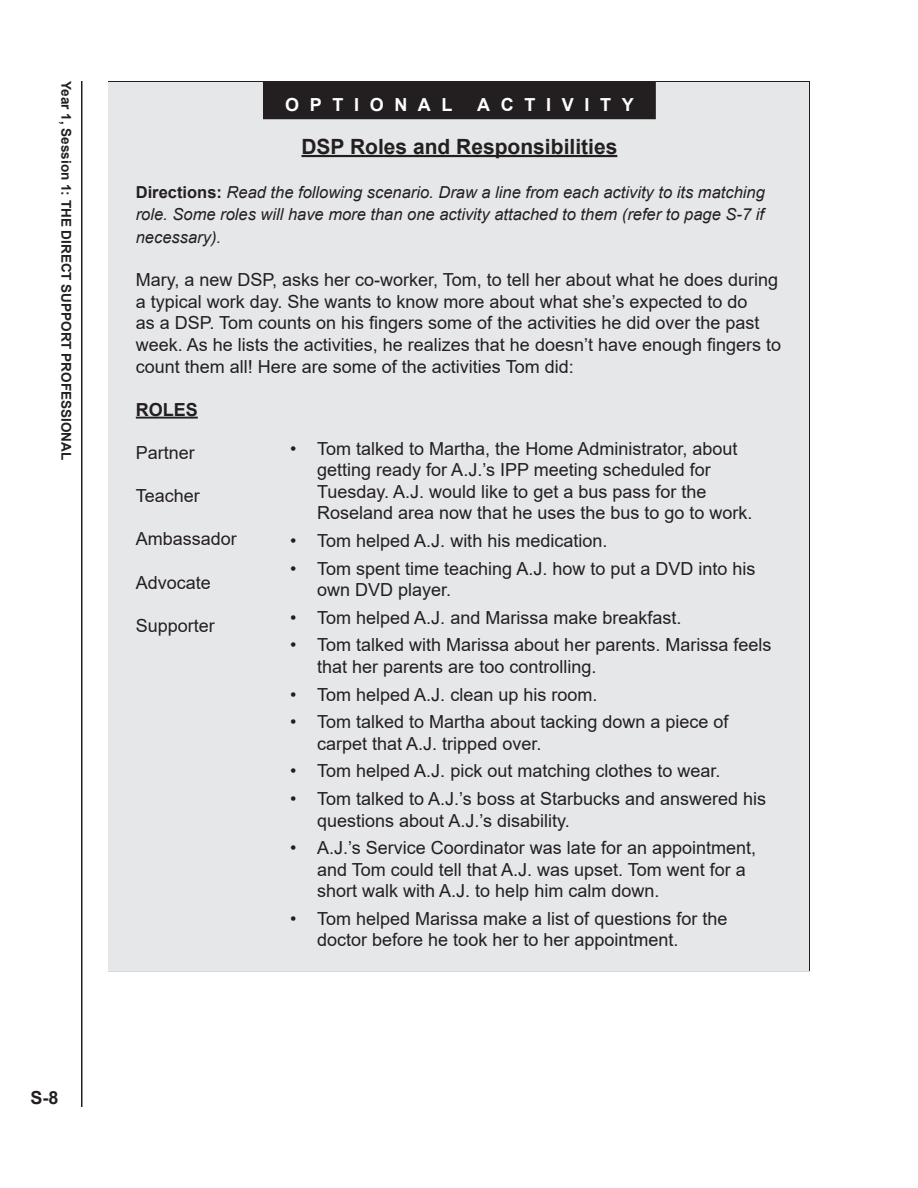
<style>
.page{position:relative;width:918px;height:1188px;background:#fff}
.page>*{position:absolute;margin:0;border:0;box-sizing:border-box;transform-origin:0 0}
.t1{font:700 21px "Arial";color:#231f20}
.t2{font:18px/21.6px "Arial";color:#231f20}
.t3{font:700 18px "Arial";letter-spacing:.59em;color:#fff}
.t4{font:700 18px "Arial";color:#231f20}
.t5{font:italic 16.5px/22.5px "Arial";color:#231f20;text-align:justify}
.t6{font:700 13.5px "Arial";color:#231f20}
.s1{font-weight:700;font-style:normal}
</style>
<div class="page">
<hr style="left:81px;top:81px;width:1px;height:1026px;background:#231f20">
<div style="left:109px;top:82px;width:700px;height:888px;background:#e6e7e9"></div>
<div style="left:263px;top:82px;width:393px;height:37px;background:#231f20"></div>
<hr style="left:301px;top:155px;width:316px;height:2px;background:#231f20">
<hr style="left:136px;top:417px;width:62px;height:2px;background:#231f20">
<p class="t6" style="left:76px;top:81px;width:380px;rotate:90deg">Year 1, Session 1: THE DIRECT SUPPORT PROFESSIONAL</p>
<p class="t4" style="left:30px;top:1085px;width:30px">S-8</p>
<p class="t3" style="left:285px;top:92px;width:169px">OPTIONAL</p>
<p class="t3" style="left:477px;top:92px;width:158px">ACTIVITY</p>
<p class="t1" style="left:301px;top:132px;width:317px">DSP Roles and Responsibilities</p>
<p class="t5" style="left:136px;top:181px;width:631px"><span class="s1">Directions:</span> Read the following scenario. Draw a line from each activity to its matching role. Some roles will have more than one activity attached to them (refer to page S-7 if necessary).</p>
<p class="t2" style="left:136px;top:269px;width:647px">Mary, a new DSP, asks her co-worker, Tom, to tell her about what he does during a typical work day. She wants to know more about what she’s expected to do<br>as a DSP. Tom counts on his fingers some of the activities he did over the past week. As he lists the activities, he realizes that he doesn’t have enough fingers to count them all! Here are some of the activities Tom did:</p>
<p class="t4" style="left:136px;top:397px;width:64px">ROLES</p>
<p class="t2" style="left:136px;top:442px;width:61px">Partner</p>
<p class="t2" style="left:136px;top:485px;width:66px">Teacher</p>
<p class="t2" style="left:136px;top:528px;width:103px">Ambassador</p>
<p class="t2" style="left:136px;top:571px;width:77px">Advocate</p>
<p class="t2" style="left:136px;top:614px;width:81px">Supporter</p>
<p class="t2" style="left:317px;top:437px;width:437px;text-indent:-27px">• Tom talked to Martha, the Home Administrator, about getting ready for A.J.’s IPP meeting scheduled for Tuesday. A.J. would like to get a bus pass for the Roseland area now that he uses the bus to go to work.</p>
<p class="t2" style="left:290px;top:530px;width:319px">• Tom helped A.J. with his medication.</p>
<p class="t2" style="left:317px;top:557px;width:440px;text-indent:-27px">• Tom spent time teaching A.J. how to put a DVD into his own DVD player.</p>
<p class="t2" style="left:290px;top:606px;width:393px">• Tom helped A.J. and Marissa make breakfast.</p>
<p class="t2" style="left:317px;top:634px;width:456px;text-indent:-27px">• Tom talked with Marissa about her parents. Marissa feels that her parents are too controlling.</p>
<p class="t2" style="left:290px;top:683px;width:309px">• Tom helped A.J. clean up his room.</p>
<p class="t2" style="left:317px;top:711px;width:413px;text-indent:-27px">• Tom talked to Martha about tacking down a piece of carpet that A.J. tripped over.</p>
<p class="t2" style="left:290px;top:760px;width:432px">• Tom helped A.J. pick out matching clothes to wear.</p>
<p class="t2" style="left:317px;top:788px;width:450px;text-indent:-27px">• Tom talked to A.J.’s boss at Starbucks and answered his questions about A.J.’s disability.</p>
<p class="t2" style="left:317px;top:837px;width:440px;text-indent:-27px">• A.J.’s Service Coordinator was late for an appointment, and Tom could tell that A.J. was upset. Tom went for a short walk with A.J. to help him calm down.</p>
<p class="t2" style="left:317px;top:908px;width:412px;text-indent:-27px">• Tom helped Marissa make a list of questions for the doctor before he took her to her appointment.</p>
</div>
